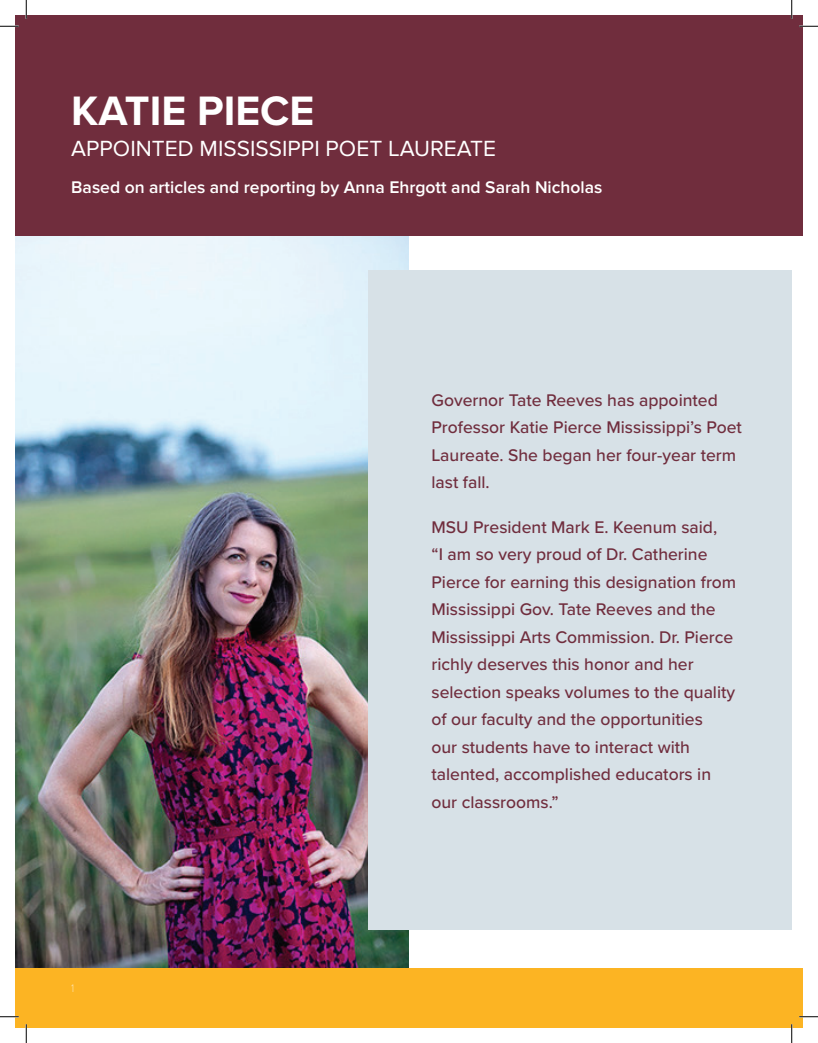
<style>
.page{position:relative;width:818px;height:1043px;background:#fff}
.page>*{position:absolute;margin:0;border:0;box-sizing:border-box;transform-origin:0 0}
.t1{font:700 42.62px "Proxima Nova";color:#fff}
.t2{font:22.75px "Proxima Nova";color:#fff}
.t3{font:500 17.5px/27.5px "Proxima Nova";color:#702d3d}
.t4{font:600 17.5px "Proxima Nova";color:#fff}
.t5{font:100 11.25px "Proxima Nova T";color:#fff}
</style>
<div class="page">
<img style="left:15px;top:235px;width:394px;height:733px">
<div style="left:15px;top:968px;width:787px;height:60px;background:#fcb423"></div>
<div style="left:368px;top:271px;width:423px;height:658px;background:#d7e1e7"></div>
<div style="left:15px;top:15px;width:787px;height:220px;background:#702d3d"></div>
<svg style="left:0;top:25px;width:19px;height:2px"></svg>
<svg style="left:799px;top:25px;width:19px;height:2px"></svg>
<svg style="left:0;top:1016px;width:19px;height:1px"></svg>
<svg style="left:799px;top:1015px;width:19px;height:2px"></svg>
<svg style="left:25px;top:0;width:2px;height:19px"></svg>
<svg style="left:25px;top:1024px;width:2px;height:18px"></svg>
<svg style="left:791px;top:0;width:1px;height:19px"></svg>
<svg style="left:790px;top:1024px;width:2px;height:18px"></svg>
<h1 class="t1" style="left:71px;top:79px;width:245px">KATIE PIECE</h1>
<h2 class="t2" style="left:71px;top:135px;width:426px">APPOINTED MISSISSIPPI POET LAUREATE</h2>
<p class="t4" style="left:71px;top:177px;width:532px">Based on articles and reporting by Anna Ehrgott and Sarah Nicholas</p>
<p class="t5" style="left:71px;top:979px;width:5px">1</p>
<p class="t3" style="left:431px;top:385px;width:312px">Governor Tate Reeves has appointed<br>Professor Katie Pierce Mississippi’s Poet<br>Laureate. She began her four-year term last fall.</p>
<p class="t3" style="left:431px;top:512px;width:306px">MSU President Mark E. Keenum said,<br>“I am so very proud of Dr. Catherine Pierce for earning this designation from Mississippi Gov. Tate Reeves and the Mississippi Arts Commission. Dr. Pierce richly deserves this honor and her selection speaks volumes to the quality of our faculty and the opportunities<br>our students have to interact with talented, accomplished educators in our classrooms.”</p>
</div>
